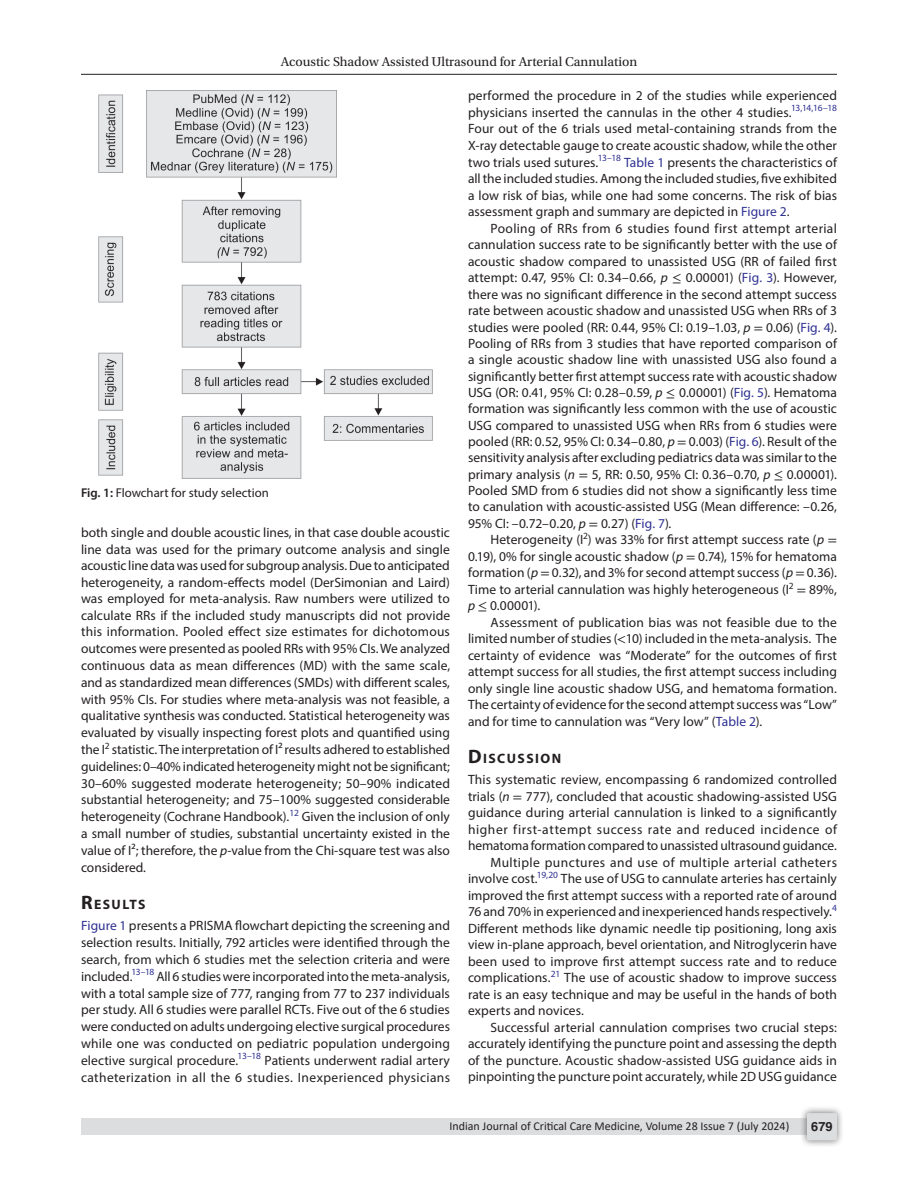
<style>
.page{position:relative;width:918px;height:1188px;background:#fff}
.page>*{position:absolute;margin:0;border:0;box-sizing:border-box;transform-origin:0 0}
.Head-1{font:700 13.65px "Myriad Pro";letter-spacing:.105em;color:#231f20}
.Para-NoIndent{font:13.5px/16.8px "Myriad Pro";color:#231f20;text-align:justify}
.Para-Indent{font:13.5px/16.5px "Myriad Pro";color:#231f20;text-align:justify}
.t1{font:13.5px "Utopia Std";color:#231f20}
.FigCaption{font:12.75px "Myriad Pro";color:#231f20}
.t2{font:700 12.75px "Helvetica LT Std";color:#231f20}
.t3{font:12px "Calibri";color:#231f20}
.s1{font-weight:600}
.s2{font-style:italic}
.s3{font-size:19.5px}
.s4{color:#2e3092}
.s5{font-family:"STIX General"}
</style>
<div class="page">
<hr style="left:81px;top:74px;width:756px;height:1px;background:#231f20">
<div style="left:81px;top:1119px;width:756px;height:16px;background:#dcdddf"></div>
<div style="left:800px;top:1106px;width:44px;height:41px;background:#231f20;opacity:.61"></div>
<div style="left:807px;top:1113px;width:30px;height:27px;background:#dcdddf;border-radius:2px"></div>
<img style="left:98px;top:90px;width:335px;height:388px">
<p class="t1" style="left:281px;top:55px;width:358px">Acoustic Shadow Assisted Ultrasound for Arterial Cannulation</p>
<p class="FigCaption" style="left:81px;top:485px;width:189px"><span class="s1">Fig. 1:</span> Flowchart for study selection</p>
<p class="Para-NoIndent" style="left:81px;top:524px;width:371px">both single and double acoustic lines, in that case double acoustic line data was used for the primary outcome analysis and single acoustic line data was used for subgroup analysis. Due to anticipated heterogeneity, a random-effects model (DerSimonian and Laird) was employed for meta-analysis. Raw numbers were utilized to calculate RRs if the included study manuscripts did not provide this information. Pooled effect size estimates for dichotomous outcomes were presented as pooled RRs with 95% CIs. We analyzed continuous data as mean differences (MD) with the same scale, and as standardized mean differences (SMDs) with different scales, with 95% CIs. For studies where meta-analysis was not feasible, a qualitative synthesis was conducted. Statistical heterogeneity was evaluated by visually inspecting forest plots and quantified using the I<sup>2</sup> statistic. The interpretation of I² results adhered to established guidelines: 0–40% indicated heterogeneity might not be significant; 30–60% suggested moderate heterogeneity; 50–90% indicated substantial heterogeneity; and 75–100% suggested considerable heterogeneity (Cochrane Handbook).<sup>12</sup> Given the inclusion of only a small number of studies, substantial uncertainty existed in the value of I²; therefore, the <span class="s2">p</span>-value from the Chi-square test was also considered.</p>
<p class="Head-1" style="left:81px;top:896px;width:66px"><span class="s3">R</span>ESULTS</p>
<p class="Para-NoIndent" style="left:81px;top:917px;width:371px"><span class="s4">Figure 1</span> presents a PRISMA flowchart depicting the screening and selection results. Initially, 792 articles were identified through the search, from which 6 studies met the selection criteria and were included.<sup>13–18</sup> All 6 studies were incorporated into the meta-analysis, with a total sample size of 777, ranging from 77 to 237 individuals per study. All 6 studies were parallel RCTs. Five out of the 6 studies were conducted on adults undergoing elective surgical procedures while one was conducted on pediatric population undergoing elective surgical procedure.<sup>13–18</sup> Patients underwent radial artery catheterization in all the 6 studies. Inexperienced physicians</p>
<p class="Para-NoIndent" style="left:468px;top:87px;width:371px">performed the procedure in 2 of the studies while experienced physicians inserted the cannulas in the other 4 studies.<sup>13,14,16–18<br></sup>Four out of the 6 trials used metal-containing strands from the X-ray detectable gauge to create acoustic shadow, while the other two trials used sutures.<sup>13–18</sup> <span class="s4">Table 1</span> presents the characteristics of all the included studies. Among the included studies, five exhibited a low risk of bias, while one had some concerns. The risk of bias assessment graph and summary are depicted in <span class="s4">Figure 2</span>.</p>
<p class="Para-Indent" style="left:468px;top:220px;width:371px;text-indent:22px">Pooling of RRs from 6 studies found first attempt arterial cannulation success rate to be significantly better with the use of acoustic shadow compared to unassisted USG (RR of failed first attempt: 0.47, 95% CI: 0.34–0.66, <span class="s2">p</span> <span class="s5">≤</span> 0.00001) (<span class="s4">Fig. 3</span>). However, there was no significant difference in the second attempt success rate between acoustic shadow and unassisted USG when RRs of 3 studies were pooled (RR: 0.44, 95% CI: 0.19–1.03, <span class="s2">p</span> <span class="s5">=</span> 0.06) (<span class="s4">Fig. 4</span>).<br>Pooling of RRs from 3 studies that have reported comparison of a single acoustic shadow line with unassisted USG also found a significantly better first attempt success rate with acoustic shadow USG (OR: 0.41, 95% CI: 0.28–0.59, <span class="s2">p</span> <span class="s5">≤</span> 0.00001) (<span class="s4">Fig. 5</span>). Hematoma formation was significantly less common with the use of acoustic USG compared to unassisted USG when RRs from 6 studies were pooled (RR: 0.52, 95% CI: 0.34–0.80, <span class="s2">p</span> <span class="s5">=</span> 0.003) (<span class="s4">Fig. 6</span>). Result of the sensitivity analysis after excluding pediatrics data was similar to the primary analysis (<span class="s2">n</span> <span class="s5">=</span> 5, RR: 0.50, 95% CI: 0.36–0.70, <span class="s2">p</span> <span class="s5">≤</span> 0.00001).<br>Pooled SMD from 6 studies did not show a significantly less time to canulation with acoustic-assisted USG (Mean difference: –0.26, 95% CI: –0.72–0.20, <span class="s2">p</span> <span class="s5">=</span> 0.27) (<span class="s4">Fig. 7</span>).</p>
<p class="Para-Indent" style="left:468px;top:531px;width:371px;text-indent:22px">Heterogeneity (I<sup>2</sup>) was 33% for first attempt success rate (<span class="s2">p</span> <span class="s5">= </span>0.19), 0% for single acoustic shadow (<span class="s2">p</span> <span class="s5">=</span> 0.74), 15% for hematoma formation (<span class="s2">p</span> <span class="s5">=</span> 0.32), and 3% for second attempt success (<span class="s2">p</span> <span class="s5">=</span> 0.36).<br>Time to arterial cannulation was highly heterogeneous (I<sup>2</sup> <span class="s5">=</span> 89%, <span class="s2">p</span> <span class="s5">≤</span> 0.00001).</p>
<p class="Para-Indent" style="left:468px;top:614px;width:371px;text-indent:22px">Assessment of publication bias was not feasible due to the limited number of studies (<span class="s5">&lt;</span>10) included in the meta-analysis. The certainty of evidence was “Moderate” for the outcomes of first attempt success for all studies, the first attempt success including only single line acoustic shadow USG, and hematoma formation.<br>The certainty of evidence for the second attempt success was “Low” and for time to cannulation was “Very low” (<span class="s4">Table 2</span>).</p>
<p class="Head-1" style="left:468px;top:750px;width:95px"><span class="s3">D</span>ISCUSSION</p>
<p class="Para-NoIndent" style="left:468px;top:771px;width:371px">This systematic review, encompassing 6 randomized controlled trials (<span class="s2">n</span> <span class="s5">=</span> 777), concluded that acoustic shadowing-assisted USG guidance during arterial cannulation is linked to a significantly higher first-attempt success rate and reduced incidence of hematoma formation compared to unassisted ultrasound guidance.</p>
<p class="Para-Indent" style="left:468px;top:854px;width:371px;text-indent:22px">Multiple punctures and use of multiple arterial catheters involve cost.<sup>19,20</sup> The use of USG to cannulate arteries has certainly improved the first attempt success with a reported rate of around 76 and 70% in experienced and inexperienced hands respectively.<sup>4<br></sup>Different methods like dynamic needle tip positioning, long axis view in-plane approach, bevel orientation, and Nitroglycerin have been used to improve first attempt success rate and to reduce complications.<sup>21</sup> The use of acoustic shadow to improve success rate is an easy technique and may be useful in the hands of both experts and novices.</p>
<p class="Para-Indent" style="left:468px;top:1019px;width:371px;text-indent:22px">Successful arterial cannulation comprises two crucial steps: accurately identifying the puncture point and assessing the depth of the puncture. Acoustic shadow-assisted USG guidance aids in pinpointing the puncture point accurately, while 2D USG guidance</p>
<p class="t3" style="left:450px;top:1117px;width:341px">Indian Journal of Critical Care Medicine, Volume 28 Issue 7 (July 2024)</p>
<p class="t2" style="left:811px;top:1119px;width:23px">679</p>
</div>
